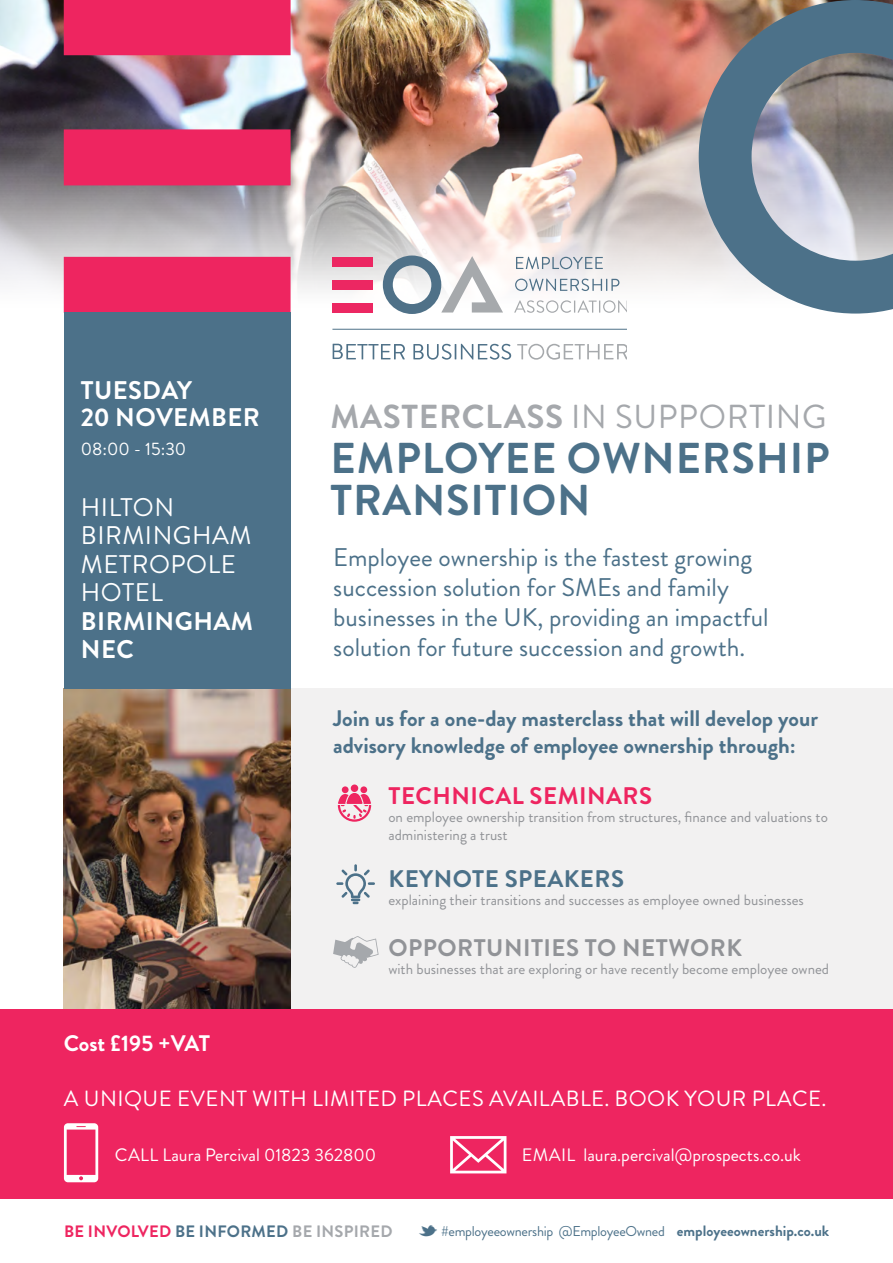
<style>
.page{position:relative;width:893px;height:1263px;background:#fff}
.page>*{position:absolute;margin:0;border:0;box-sizing:border-box;transform-origin:0 0}
.t1{font:700 43.2px/42px "Brandon Grotesque";letter-spacing:.02em;color:#4c7189}
.t2{font:33.15px "Brandon Grotesque";letter-spacing:.02em;color:#a5a8ac}
.t3{font:25.5px/30px "Brandon Grotesque";color:#4c7189}
.t4{font:700 25.5px/27px "Brandon Grotesque";letter-spacing:.015em;color:#fff}
.t5{font:25.5px/28.5px "Brandon Grotesque";letter-spacing:.02em;color:#fff}
.t6{font:700 24px "Brandon Grotesque";letter-spacing:.02em;color:#919397}
.t7{font:700 24px "Brandon Grotesque";letter-spacing:.02em;color:#ee2560}
.t8{font:700 24px "Brandon Grotesque";letter-spacing:.02em;color:#4c7189}
.t9{font:700 22.5px/27px "Brandon Grotesque";color:#4c7189}
.t10{font:700 22.5px "Brandon Grotesque";color:#fff}
.t11{font:21.9px "Brandon Grotesque";letter-spacing:.02em;color:#fff}
.t12{font:18px "Brandon Grotesque";color:#fff}
.t13{font:700 16.5px "Brandon Grotesque";color:#ee2560}
.t14{font:700 16.5px "Brandon Grotesque";color:#4c7189}
.t15{font:700 16.5px "Brandon Grotesque";color:#a5a8ac}
.t16{font:15px/18px "Brandon Grotesque";color:#919397}
.t17{font:14.25px "Brandon Grotesque";letter-spacing:-.02em;color:#4c7189}
.s1{font-weight:700}
.s2{font-family:"Social Font Face";font-size:23.1px}
.s3{font-weight:700;font-size:15px}
</style>
<div class="page">
<div style="left:291px;top:689px;width:602px;height:326px;background:#f2f1f1"></div>
<img style="left:64px;top:689px;width:227px;height:321px">
<img style="left:0;top:0;width:699px;height:313px">
<svg style="left:64px;top:0;width:227px;height:313px;background:#c85a7d"></svg>
<svg style="left:516px;top:257px;width:87px;height:12px"></svg>
<svg style="left:514px;top:300px;width:113px;height:13px"></svg>
<svg style="left:515px;top:279px;width:104px;height:12px"></svg>
<div style="left:332px;top:303px;width:41px;height:9px;background:#ec2762"></div>
<div style="left:332px;top:280px;width:41px;height:10px;background:#ec2762"></div>
<div style="left:332px;top:257px;width:41px;height:10px;background:#ec2762"></div>
<svg style="left:383px;top:255px;width:120px;height:59px"></svg>
<svg style="left:333px;top:344px;width:72px;height:15px"></svg>
<svg style="left:413px;top:344px;width:98px;height:16px"></svg>
<svg style="left:517px;top:344px;width:110px;height:16px"></svg>
<hr style="left:332px;top:329px;width:295px;height:1px;background:#4f7188">
<div style="left:64px;top:313px;width:227px;height:376px;background:#4c7189"></div>
<div style="left:0;top:1010px;width:893px;height:189px;background:#ee2560"></div>
<svg style="left:450px;top:1136px;width:56px;height:37px"></svg>
<svg style="left:64px;top:1123px;width:34px;height:59px"></svg>
<svg style="left:699px;top:0;width:194px;height:314px;background:#87909a"></svg>
<svg style="left:333px;top:936px;width:46px;height:32px"></svg>
<svg style="left:338px;top:784px;width:33px;height:38px"></svg>
<svg style="left:336px;top:864px;width:39px;height:40px"></svg>
<h3 class="t4" style="left:81px;top:377px;width:180px">TUESDAY<br>20 NOVEMBER</h3>
<p class="t12" style="left:81px;top:437px;width:107px">08:00 - 15:30</p>
<h3 class="t5" style="left:81px;top:493px;width:89px">HI LTON<br>BIRMING</h3>
<h3 class="t5" style="left:81px;top:521px;width:172px;text-indent:111px">HAM<br>METROPOLE<br>HOTEL</h3>
<h3 class="t4" style="left:81px;top:607px;width:174px;line-height:28.5px">BIRMINGHAM<br>NEC</h3>
<h2 class="t2" style="left:331px;top:394px;width:498px"><span class="s1">MASTERCLASS</span> in suppo rting</h2>
<h1 class="t1" style="left:331px;top:437px;width:501px">EMPLOYEE OWNERSHIP<br>TRANSITION</h1>
<h3 class="t3" style="left:333px;top:543px;width:437px">Employee ownership is the fastest growing succession solution for SMEs and family businesses in the U K, providing an impactful solution for future succession and growth.</h3>
<h3 class="t9" style="left:333px;top:705px;width:487px">JOIN US FOR A ONE-DAY MASTERCLASS THAT WILL DEVELOP YOUR<br>ADVISORY KNOWLEDGE OF EMPLOYEE OWNERSHIP THROUGH:</h3>
<h3 class="t7" style="left:389px;top:779px;width:265px">TECHNICAL SEMINARS</h3>
<p class="t16" style="left:388px;top:808px;width:441px">on employee ownership transition from structures, finance and valuations to administering a trust</p>
<h3 class="t8" style="left:389px;top:862px;width:237px">KEYNOTE SPEAKERS</h3>
<p class="t16" style="left:388px;top:891px;width:417px">explaining their transitions and successes as employee owned businesses</p>
<h3 class="t6" style="left:389px;top:931px;width:355px">OPPORTUNITIES TO NETWORK</h3>
<p class="t16" style="left:388px;top:960px;width:442px">with businesses that are exploring or have recently become employee owned</p>
<h3 class="t10" style="left:64px;top:1027px;width:122px">COST £195 +VAT</h3>
<h3 class="t11" style="left:64px;top:1083px;width:489px">A unique event with limited places available</h3>
<h3 class="t11" style="left:605px;top:1083px;width:42px">. Book</h3>
<h3 class="t11" style="left:685px;top:1083px;width:143px">your place.</h3>
<p class="t12" style="left:115px;top:1142px;width:12px">Call</p>
<p class="t12" style="left:163px;top:1142px;width:215px">Laura Percival 01823 362800</p>
<p class="t12" style="left:522px;top:1142px;width:281px">Email laura.percival@prospects.co.uk</p>
<p class="t13" style="left:64px;top:1220px;width:36px">BE INVOLVED</p>
<p class="t14" style="left:175px;top:1220px;width:65px">BE INFORMED</p>
<p class="t15" style="left:292px;top:1220px;width:35px">BE INSPIRED</p>
<p class="t17" style="left:418px;top:1221px;width:412px"><span class="s2">t</span> #employeeownership @EmployeeOwned <span class="s3">EMPLOYEEOWNERSHIP.CO.UK</span></p>
</div>
